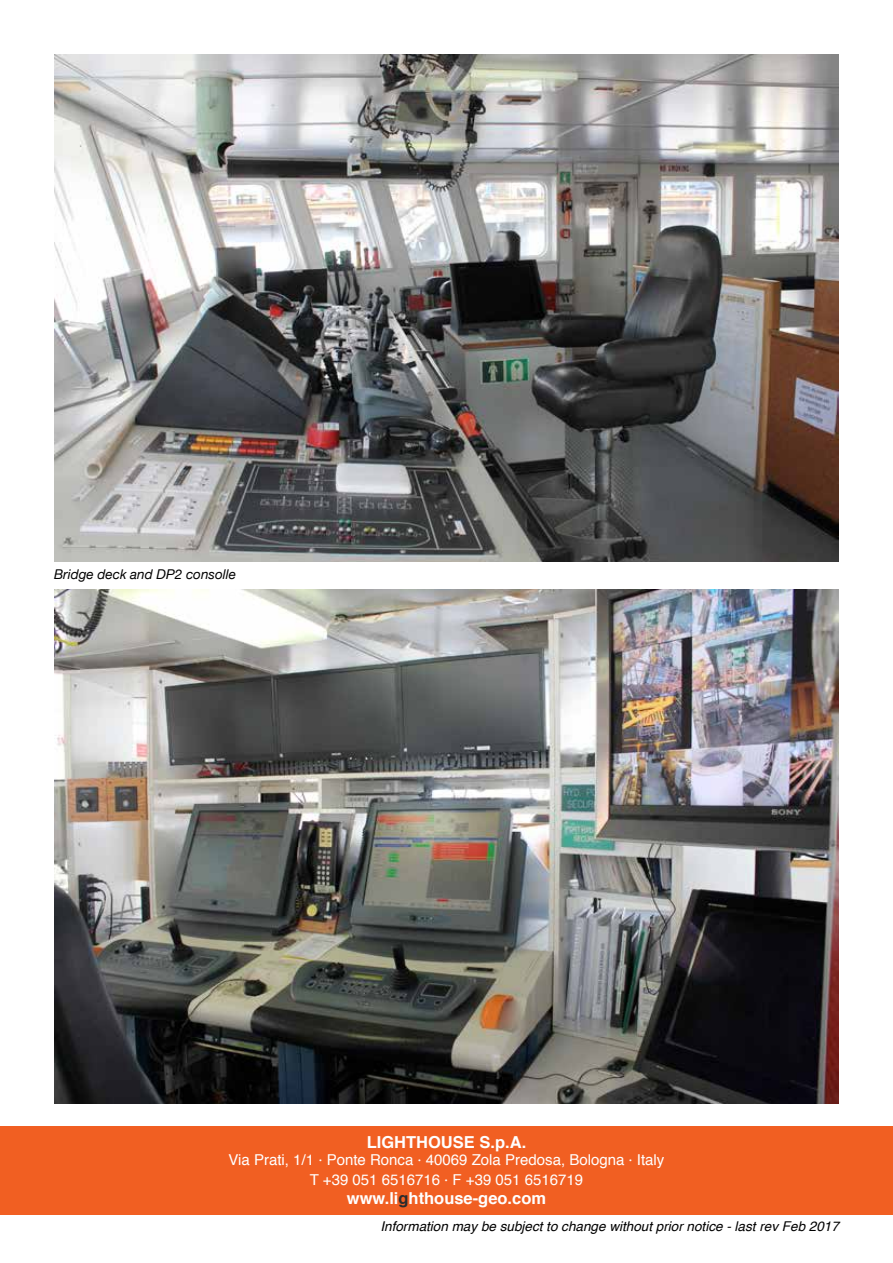
<style>
.page{position:relative;width:893px;height:1263px;background:#fff}
.page>*{position:absolute;margin:0;border:0;box-sizing:border-box;transform-origin:0 0}
.t1{font:700 16.5px "Helvetica";color:#fff}
.t2{font:15px/19.8px "Helvetica";color:#fff;text-align:center}
.t3{font:italic 13.5px "Helvetica";color:#000}
.t4{font:italic 13.5px "Helvetica Neue";color:#000}
.s1{font-family:"Helvetica Neue"}
.s2{color:#292c2f}
</style>
<div class="page">
<div style="left:0;top:1126px;width:893px;height:88px;background:#f15f22"></div>
<img style="left:54px;top:54px;width:785px;height:507px">
<img style="left:54px;top:590px;width:785px;height:513px">
<p class="t4" style="left:54px;top:564px;width:184px">Bridge deck and DP2 consolle</p>
<p class="t1" style="left:367px;top:1129px;width:161px">LIGHTHOUSE S.p.A.</p>
<p class="t2" style="left:229px;top:1150px;width:437px">Via Prati, 1/1 <span class="s1">·</span> Ponte Ronca <span class="s1">·</span> 40069 Zola Predosa, Bologna <span class="s1">·</span> Italy<br>T +39 051 6516716 <span class="s1">·</span> F +39 051 6516719</p>
<p class="t1" style="left:347px;top:1185px;width:201px">www.li<span class="s2">g</span>hthouse-geo.com</p>
<p class="t3" style="left:380px;top:1215px;width:460px">Information may be subject to change without prior notice - last rev Feb 2017</p>
</div>
